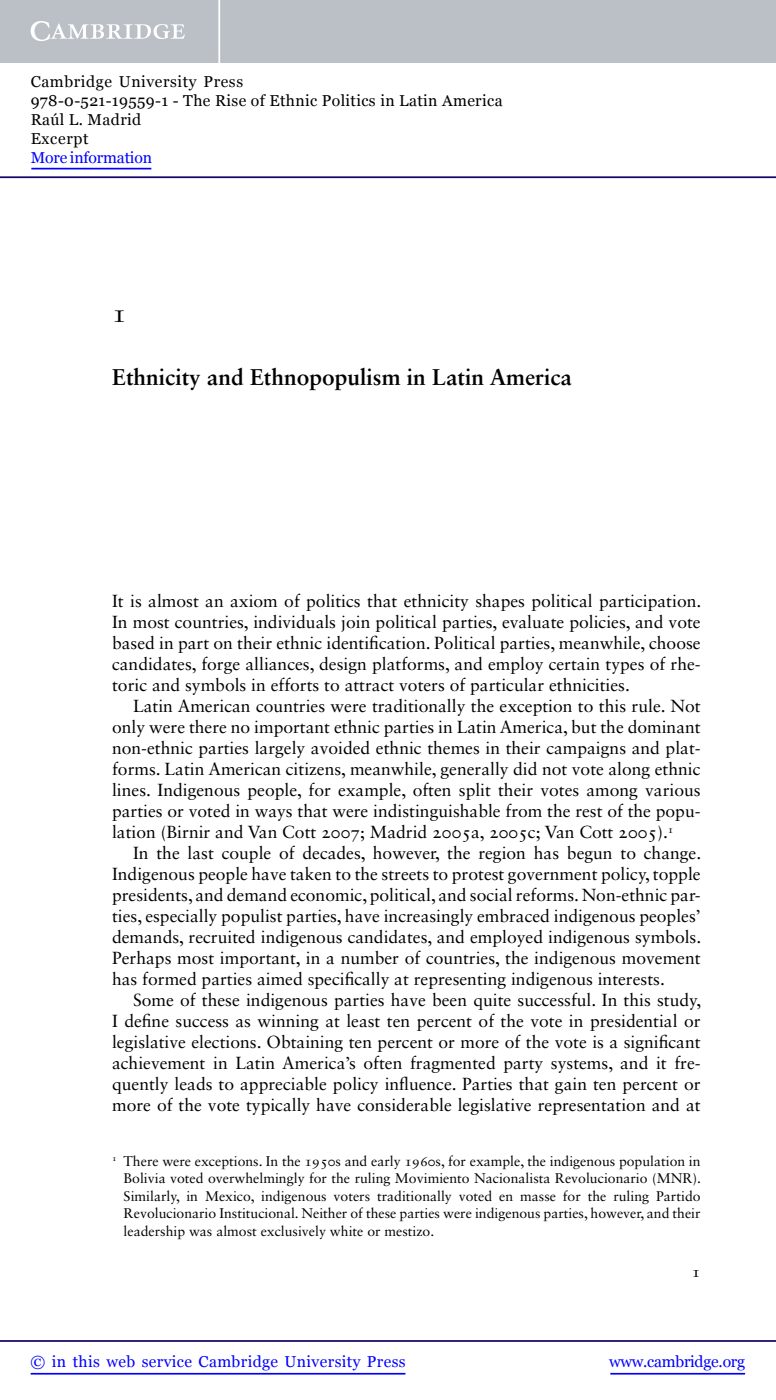
<style>
.page{position:relative;width:776px;height:1400px;background:#fff}
.page>*{position:absolute;margin:0;border:0;box-sizing:border-box;transform-origin:0 0}
.t1{font:26.25px "Sabon LT Std";color:#000}
.t2{font:700 22.75px "Sabon LT Std";color:#000}
.t3{font:17.5px "Sabon LT Std";color:#000}
.t4{font:15.75px/18.9px "Georgia";letter-spacing:.025em;color:#000}
.t5{font:15.75px "Georgia";letter-spacing:.025em;color:#00f}
.t6{font:15.75px "Georgia";letter-spacing:-.015em;color:#00f}
.t7{font:15.75px "Georgia";letter-spacing:-.01em;color:#00f}
.t8{font:15.75px "Sabon LT Std";color:#000}
.t9{font:14px/17.5px "Sabon LT Std";color:#000;text-align:justify}
</style>
<div class="page">
<div style="left:0;top:0;width:775px;height:63px;background:#bac0c6"></div>
<svg style="left:31px;top:21px;width:154px;height:20px"></svg>
<hr style="left:218px;top:0;width:2px;height:63px;background:#fff">
<hr style="left:0;top:176px;width:775px;height:2px;background:#150666">
<hr style="left:610px;top:1373px;width:134px;height:2px;background:#00f">
<hr style="left:0;top:1340px;width:775px;height:2px;background:#150666">
<hr style="left:31px;top:1373px;width:374px;height:2px;background:#00f">
<hr style="left:31px;top:168px;width:120px;height:1px;background:#00f">
<p class="t4" style="left:31px;top:72px;width:473px">Cambridge University Press<br>978-0-521-19559-1 - The Rise of Ethnic Politics in Latin America<br>Raúl L. Madrid<br>Excerpt</p>
<p class="t7" style="left:31px;top:148px;width:123px">More information</p>
<p class="t1" style="left:112px;top:297px;width:16px">1</p>
<p class="t2" style="left:112px;top:363px;width:461px">Ethnicity and Ethnopopulism in Latin America</p>
<p class="t3" style="left:112px;top:591px;width:590px">It is almost an axiom of politics that ethnicity shapes political participation.</p>
<p class="t3" style="left:112px;top:612px;width:590px">In most countries, individuals join political parties, evaluate policies, and vote</p>
<p class="t3" style="left:112px;top:633px;width:590px">based in part on their ethnic identification. Political parties, meanwhile, choose</p>
<p class="t3" style="left:112px;top:654px;width:590px">candidates, forge alliances, design platforms, and employ certain types of rhe-</p>
<p class="t3" style="left:112px;top:675px;width:519px">toric and symbols in efforts to attract voters of particular ethnicities.</p>
<p class="t3" style="left:133px;top:696px;width:568px">Latin American countries were traditionally the exception to this rule. Not</p>
<p class="t3" style="left:112px;top:717px;width:590px">only were there no important ethnic parties in Latin America, but the dominant</p>
<p class="t3" style="left:112px;top:738px;width:589px">non-ethnic parties largely avoided ethnic themes in their campaigns and plat-</p>
<p class="t3" style="left:112px;top:759px;width:589px">forms. Latin American citizens, meanwhile, generally did not vote along ethnic</p>
<p class="t3" style="left:112px;top:780px;width:590px">lines. Indigenous people, for example, often split their votes among various</p>
<p class="t3" style="left:112px;top:801px;width:589px">parties or voted in ways that were indistinguishable from the rest of the popu-</p>
<p class="t3" style="left:112px;top:822px;width:563px">lation (Birnir and Van Cott 2007; Madrid 2005a, 2005c; Van Cott 2005).<sup>1</sup></p>
<p class="t3" style="left:133px;top:843px;width:569px">In the last couple of decades, however, the region has begun to change.</p>
<p class="t3" style="left:112px;top:864px;width:589px">Indigenous people have taken to the streets to protest government policy, topple</p>
<p class="t3" style="left:112px;top:885px;width:589px">presidents, and demand economic, political, and social reforms. Non-ethnic par-</p>
<p class="t3" style="left:112px;top:906px;width:590px">ties, especially populist parties, have increasingly embraced indigenous peoples’</p>
<p class="t3" style="left:112px;top:927px;width:590px">demands, recruited indigenous candidates, and employed indigenous symbols.</p>
<p class="t3" style="left:112px;top:948px;width:589px">Perhaps most important, in a number of countries, the indigenous movement</p>
<p class="t3" style="left:112px;top:969px;width:554px">has formed parties aimed specifically at representing indigenous interests.</p>
<p class="t3" style="left:133px;top:990px;width:569px">Some of these indigenous parties have been quite successful. In this study,</p>
<p class="t3" style="left:112px;top:1011px;width:589px">I define success as winning at least ten percent of the vote in presidential or</p>
<p class="t3" style="left:112px;top:1032px;width:589px">legislative elections. Obtaining ten percent or more of the vote is a significant</p>
<p class="t3" style="left:112px;top:1053px;width:590px">achievement in Latin America’s often fragmented party systems, and it fre-</p>
<p class="t3" style="left:112px;top:1074px;width:589px">quently leads to appreciable policy influence. Parties that gain ten percent or</p>
<p class="t3" style="left:112px;top:1095px;width:589px">more of the vote typically have considerable legislative representation and at</p>
<p class="t9" style="left:124px;top:1152px;width:578px;text-indent:-12px"><sup>1</sup> There were exceptions. In the 1950s and early 1960s, for example, the indigenous population in Bolivia voted overwhelmingly for the ruling Movimiento Nacionalista Revolucionario (MNR).<br>Similarly, in Mexico, indigenous voters traditionally voted en masse for the ruling Partido Revolucionario Institucional. Neither of these parties were indigenous parties, however, and their leadership was almost exclusively white or mestizo.</p>
<p class="t8" style="left:691px;top:1263px;width:10px">1</p>
<p class="t5" style="left:31px;top:1352px;width:376px">© in this web service Cambridge University Press</p>
<p class="t6" style="left:608px;top:1352px;width:137px">www.cambridge.org</p>
</div>
